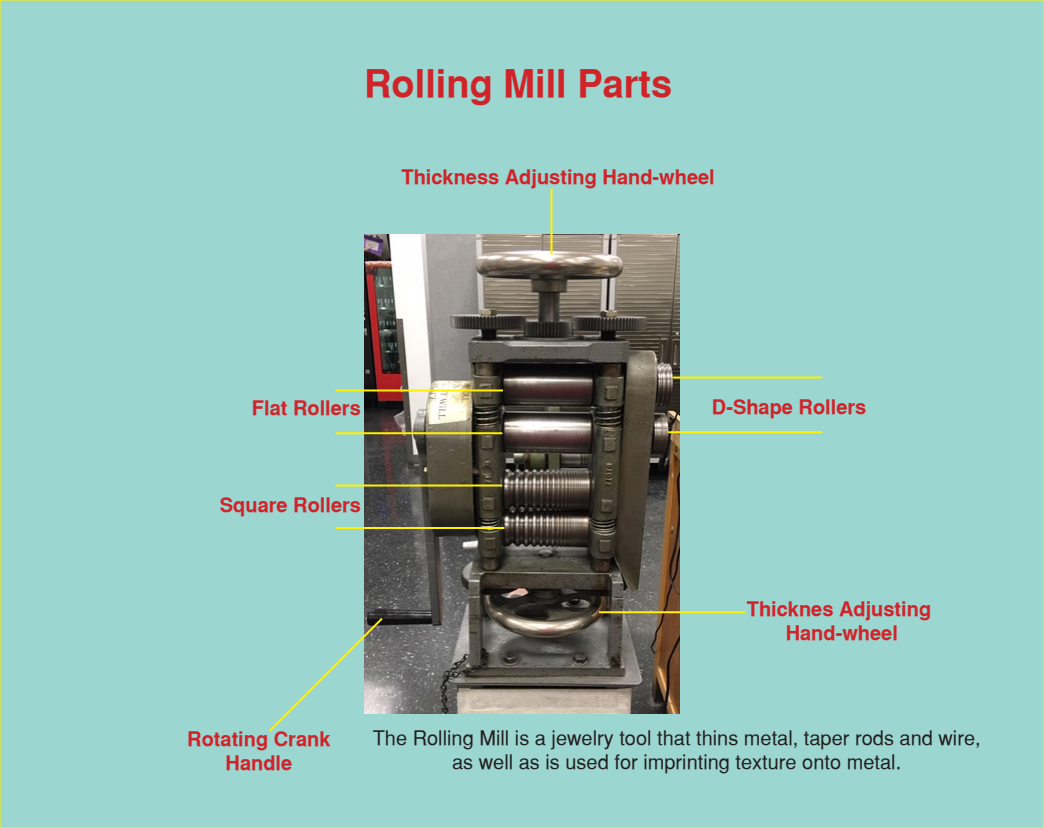
<style>
.page{position:relative;width:1044px;height:828px;background:#9cd6d0}
.page>*{position:absolute;margin:0;border:0;box-sizing:border-box;transform-origin:0 0}
.t1{font:700 38px "Sans Serif";color:#d1232a}
.t2{font:700 20px/24px "Sans Serif";color:#d1232a;text-align:center}
.t3{font:20px/24px "Sans Serif";color:#231f20;text-align:center}
</style>
<div class="page">
<img style="left:364px;top:234px;width:316px;height:480px">
<hr style="left:336px;top:389px;width:167px;height:2px;background:#fff101">
<hr style="left:336px;top:432px;width:166px;height:2px;background:#fff101">
<hr style="left:336px;top:485px;width:166px;height:2px;background:#fff101">
<hr style="left:336px;top:527px;width:168px;height:2px;background:#fff101">
<svg style="left:269px;top:616px;width:116px;height:116px"></svg>
<hr style="left:672px;top:377px;width:150px;height:2px;background:#fff101">
<hr style="left:668px;top:431px;width:154px;height:2px;background:#fff101">
<hr style="left:551px;top:188px;width:2px;height:67px;background:#fff101">
<hr style="left:599px;top:611px;width:146px;height:2px;background:#fff101">
<p class="t1" style="left:364px;top:61px;width:310px">Rolling Mill Parts</p>
<p class="t2" style="left:401px;top:164px;width:315px">Thickness Adjusting Hand-wheel</p>
<p class="t2" style="left:252px;top:396px;width:110px">Flat Rollers</p>
<p class="t2" style="left:220px;top:493px;width:143px">Square Rollers</p>
<p class="t2" style="left:712px;top:395px;width:156px">D-Shape Rollers</p>
<p class="t2" style="left:747px;top:597px;width:186px">Thicknes Adjusting</p>
<p class="t2" style="left:786px;top:621px;width:114px">Hand-wheel</p>
<p class="t2" style="left:187px;top:727px;width:145px">Rotating Crank<br>Handle</p>
<p class="t3" style="left:373px;top:726px;width:609px">The Rolling Mill is a jewelry tool that thins metal, taper rods and wire, as well as is used for imprinting texture onto metal.</p>
</div>
